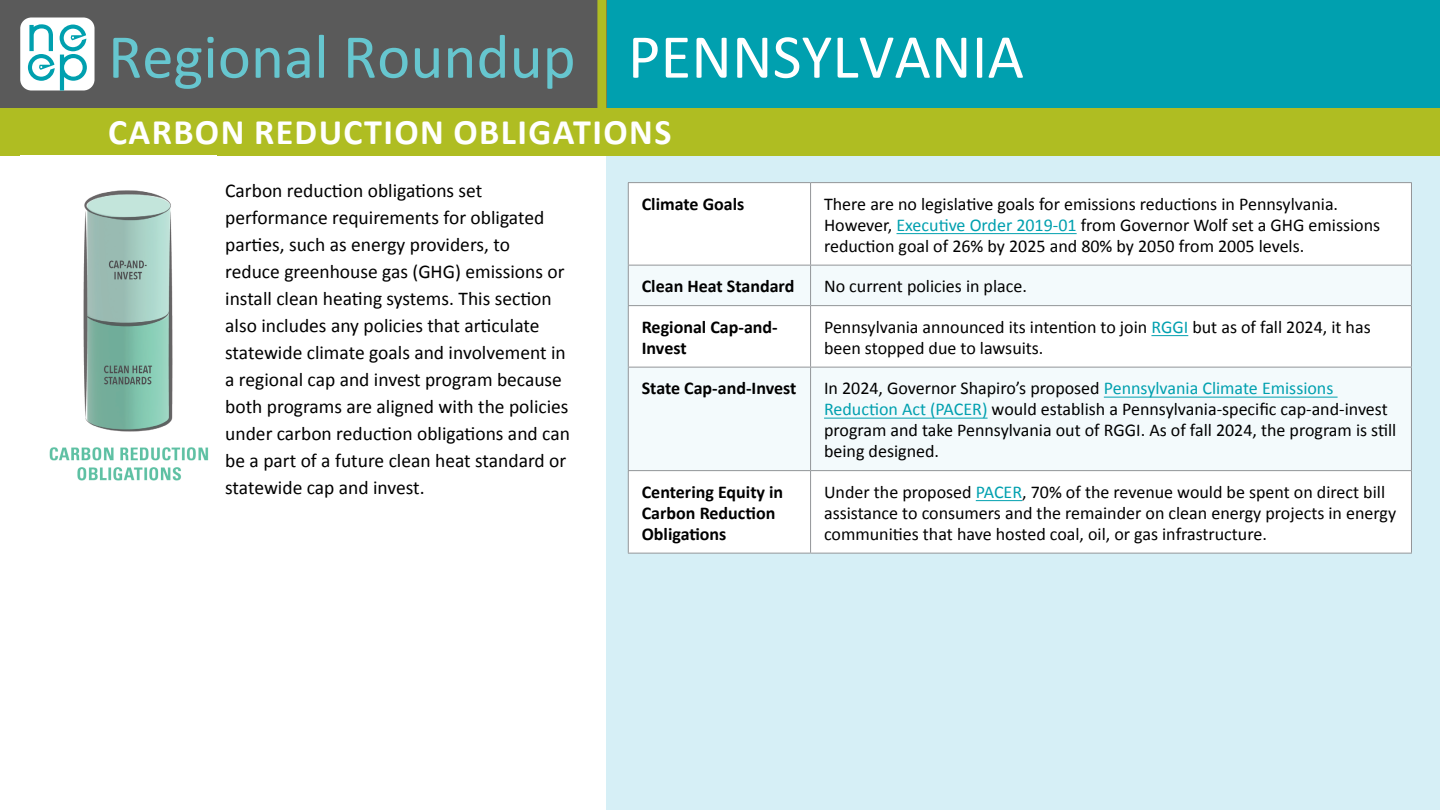
<style>
.page{position:relative;width:1440px;height:810px;background:#fff}
.page>*{position:absolute;margin:0;border:0;box-sizing:border-box;transform-origin:0 0}
.t1{font:63px "Calibri";color:#66c6cf}
.t2{font:63px "Calibri";color:#fff}
.t3{font:700 36px "Calibri";letter-spacing:.04em;color:#fff}
.t4{font:19.5px/27px "Calibri";color:#000}
.t5{font:18px/21px "Calibri";color:#000}
.t6{font:700 18px/21px "Calibri";color:#000}
.s1{color:#00a0af}
</style>
<div class="page">
<div style="left:606px;top:108px;width:834px;height:702px;background:#d6eff6"></div>
<div style="left:606px;top:0;width:834px;height:108px;background:#00a0af"></div>
<div style="left:0;top:0;width:606px;height:108px;background:#5a5a5a"></div>
<div style="left:597px;top:0;width:9px;height:108px;background:#afbd22"></div>
<div style="left:629px;top:183px;width:782px;height:370px;background:#fff"></div>
<svg style="left:629px;top:266px;width:782px;height:204px;background:#f6fbfc"></svg>
<hr style="left:628px;top:182px;width:182px;height:1px;background:#939598">
<hr style="left:628px;top:183px;width:1px;height:82px;background:#939598">
<hr style="left:628px;top:265px;width:182px;height:1px;background:#939598">
<hr style="left:628px;top:266px;width:1px;height:39px;background:#939598">
<hr style="left:628px;top:305px;width:182px;height:1px;background:#939598">
<hr style="left:628px;top:306px;width:1px;height:61px;background:#939598">
<hr style="left:628px;top:471px;width:1px;height:82px;background:#939598">
<hr style="left:628px;top:553px;width:182px;height:1px;background:#939598">
<hr style="left:628px;top:367px;width:182px;height:1px;background:#939598">
<hr style="left:628px;top:368px;width:1px;height:102px;background:#939598">
<hr style="left:628px;top:470px;width:182px;height:1px;background:#939598">
<hr style="left:810px;top:182px;width:602px;height:1px;background:#939598">
<hr style="left:810px;top:183px;width:1px;height:82px;background:#939598">
<hr style="left:1411px;top:183px;width:1px;height:82px;background:#939598">
<hr style="left:810px;top:265px;width:602px;height:1px;background:#939598">
<hr style="left:810px;top:266px;width:1px;height:39px;background:#939598">
<hr style="left:1411px;top:266px;width:1px;height:39px;background:#939598">
<hr style="left:810px;top:305px;width:602px;height:1px;background:#939598">
<hr style="left:810px;top:306px;width:1px;height:61px;background:#939598">
<hr style="left:1411px;top:306px;width:1px;height:61px;background:#939598">
<hr style="left:810px;top:367px;width:602px;height:1px;background:#939598">
<hr style="left:810px;top:368px;width:1px;height:102px;background:#939598">
<hr style="left:1411px;top:368px;width:1px;height:102px;background:#939598">
<hr style="left:810px;top:470px;width:602px;height:1px;background:#939598">
<hr style="left:810px;top:471px;width:1px;height:82px;background:#939598">
<hr style="left:1411px;top:471px;width:1px;height:82px;background:#939598">
<hr style="left:810px;top:553px;width:602px;height:1px;background:#939598">
<hr style="left:896px;top:233px;width:180px;height:1px;background:#00a0af">
<hr style="left:1151px;top:335px;width:37px;height:1px;background:#00a0af">
<hr style="left:1104px;top:397px;width:233px;height:1px;background:#00a0af">
<hr style="left:824px;top:418px;width:163px;height:1px;background:#00a0af">
<hr style="left:976px;top:500px;width:46px;height:1px;background:#00a0af">
<div style="left:0;top:108px;width:1440px;height:47px;background:#afbd22"></div>
<div style="left:20px;top:18px;width:74px;height:73px;background:#fff;border-radius:11px"></div>
<svg style="left:28px;top:24px;width:59px;height:67px"></svg>
<img style="left:49px;top:190px;width:160px;height:291px">
<h1 class="t1" style="left:108px;top:17px;width:469px">Regional Roundup</h1>
<h1 class="t2" style="left:628px;top:17px;width:398px">PENNSYLVANIA</h1>
<h2 class="t3" style="left:108px;top:106px;width:565px">CARBON REDUCTION OBLIGATIONS</h2>
<p class="t4" style="left:225px;top:177px;width:346px">Carbon reduction obligations set performance requirements for obligated parties, such as energy providers, to<br>reduce greenhouse gas (GHG) emissions or install clean heating systems. This section also includes any policies that articulate statewide climate goals and involvement in a regional cap and invest program because both programs are aligned with the policies under carbon reduction obligations and can be a part of a future clean heat standard or statewide cap and invest.</p>
<p class="t6" style="left:642px;top:193px;width:104px">Climate Goals</p>
<p class="t5" style="left:824px;top:193px;width:558px">There are no legislative goals for emissions reductions in Pennsylvania.<br>However, <span class="s1">Executive Order 2019-01</span> from Governor Wolf set a GHG emissions reduction goal of 26% by 2025 and 80% by 2050 from 2005 levels.</p>
<p class="t6" style="left:642px;top:275px;width:154px">Clean Heat Standard</p>
<p class="t5" style="left:824px;top:276px;width:204px">No current policies in place.</p>
<p class="t6" style="left:642px;top:316px;width:137px">Regional Cap-and-<br>Invest</p>
<p class="t5" style="left:824px;top:316px;width:548px">Pennsylvania announced its intention to join <span class="s1">RGGI</span> but as of fall 2024, it has been stopped due to lawsuits.</p>
<p class="t6" style="left:642px;top:377px;width:156px">State Cap-and-Invest</p>
<p class="t5" style="left:824px;top:378px;width:574px">In 2024, Governor Shapiro’s proposed <span class="s1">Pennsylvania Climate Emissions Reduction Act (PACER)</span> would establish a Pennsylvania-specific cap-and-invest program and take Pennsylvania out of RGGI. As of fall 2024, the program is still being designed.</p>
<p class="t6" style="left:642px;top:481px;width:143px">Centering Equity in<br>Carbon Reduction<br>Obligations</p>
<p class="t5" style="left:824px;top:481px;width:573px">Under the proposed <span class="s1">PACER</span>, 70% of the revenue would be spent on direct bill assistance to consumers and the remainder on clean energy projects in energy communities that have hosted coal, oil, or gas infrastructure.</p>
</div>
